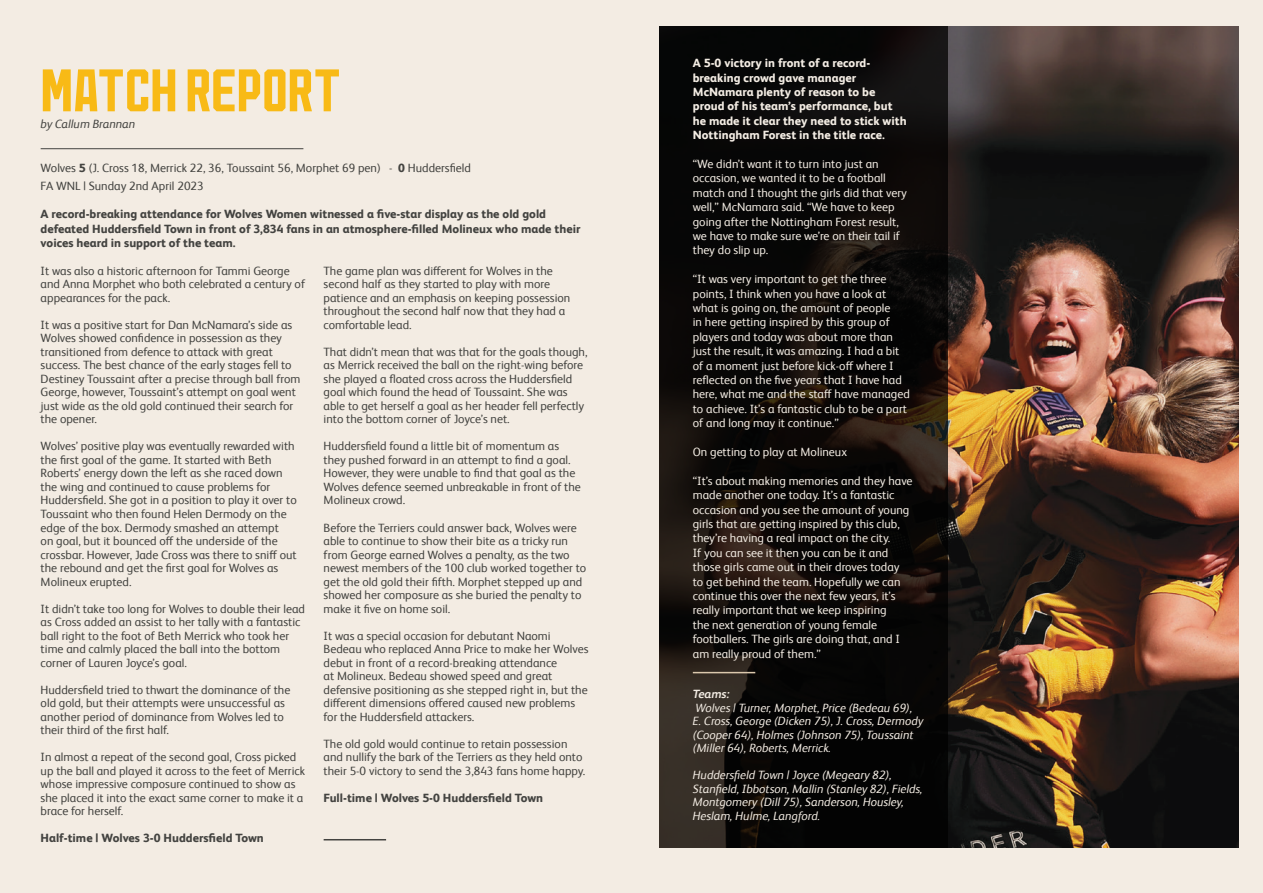
<style>
.page{position:relative;width:1263px;height:893px;background:#f3ece3}
.page>*{position:absolute;margin:0;border:0;box-sizing:border-box;transform-origin:0 0}
.t1{font:63px "Wolves";color:#f8ba16}
.t2{font:12px/13.5px "FS Albert Pro";color:#434340}
.t3{font:12px/14.4px "FS Albert Pro";color:#f3ece3}
.t4{font:italic 12px/13.5px "FS Albert Pro";color:#f3ece3}
.t5{font:800 12px/14.4px "FS Albert Pro";color:#434340}
.t6{font:800 12px/14.4px "FS Albert Pro";color:#f3ece3}
.t7{font:italic 12px "FS Albert Pro";color:#434340}
.t8{font:italic 700 12px "FS Albert Pro";color:#f3ece3}
.s1{font-weight:800}
</style>
<div class="page">
<hr style="left:41px;top:148px;width:262px;height:1px;background:#434340">
<img style="left:947px;top:27px;width:291px;height:821px">
<svg style="left:659px;top:27px;width:288px;height:821px;background:#0e0b09"></svg>
<hr style="left:324px;top:839px;width:62px;height:1px;background:#434340">
<hr style="left:693px;top:672px;width:62px;height:1px;background:#dbc8ad">
<p class="t1" style="left:41px;top:69px;width:302px">MATCH REPORT</p>
<p class="t7" style="left:41px;top:116px;width:96px">by Callum Brannan</p>
<p class="t2" style="left:41px;top:160px;width:432px">Wolves <span class="s1">5</span> (J. Cross 18, Merrick 22, 36, Toussaint 56, Morphet 69 pen) - <span class="s1">0</span> Huddersfield</p>
<p class="t2" style="left:41px;top:178px;width:165px">FA WNL | Sunday 2nd April 2023</p>
<p class="t5" style="left:41px;top:206px;width:541px">A record-breaking attendance for Wolves Women witnessed a five-star display as the old gold defeated Huddersfield Town in front of 3,834 fans in an atmosphere-filled Molineux who made their voices heard in support of the team.</p>
<p class="t2" style="left:41px;top:263px;width:266px">It was also a historic afternoon for Tammi George and Anna Morphet who both celebrated a century of appearances for the pack.</p>
<p class="t2" style="left:41px;top:317px;width:261px">It was a positive start for Dan McNamara’s side as Wolves showed confidence in possession as they transitioned from defence to attack with great success. The best chance of the early stages fell to Destiney Toussaint after a precise through ball from George, however, Toussaint’s attempt on goal went just wide as the old gold continued their search for the opener.</p>
<p class="t2" style="left:41px;top:439px;width:258px">Wolves’ positive play was eventually rewarded with the first goal of the game. It started with Beth Roberts’ energy down the left as she raced down the wing and continued to cause problems for Huddersfield. She got in a position to play it over to Toussaint who then found Helen Dermody on the edge of the box. Dermody smashed an attempt<br>on goal, but it bounced off the underside of the crossbar. However, Jade Cross was there to sniff out the rebound and get the first goal for Wolves as Molineux erupted.</p>
<p class="t2" style="left:41px;top:601px;width:266px">It didn’t take too long for Wolves to double their lead as Cross added an assist to her tally with a fantastic ball right to the foot of Beth Merrick who took her time and calmly placed the ball into the bottom corner of Lauren Joyce’s goal.</p>
<p class="t2" style="left:41px;top:682px;width:251px">Huddersfield tried to thwart the dominance of the old gold, but their attempts were unsuccessful as another period of dominance from Wolves led to their third of the first half.</p>
<p class="t2" style="left:41px;top:749px;width:266px">In almost a repeat of the second goal, Cross picked up the ball and played it across to the feet of Merrick whose impressive composure continued to show as she placed it into the exact same corner to make it a brace for herself.</p>
<p class="t5" style="left:41px;top:830px;width:225px">Half-time | Wolves 3-0 Huddersfield Town</p>
<p class="t2" style="left:324px;top:263px;width:248px">The game plan was different for Wolves in the second half as they started to play with more patience and an emphasis on keeping possession throughout the second half now that they had a comfortable lead.</p>
<p class="t2" style="left:324px;top:344px;width:265px">That didn’t mean that was that for the goals though, as Merrick received the ball on the right-wing before she played a floated cross across the Huddersfield goal which found the head of Toussaint. She was able to get herself a goal as her header fell perfectly into the bottom corner of Joyce’s net.</p>
<p class="t2" style="left:324px;top:439px;width:259px">Huddersfield found a little bit of momentum as they pushed forward in an attempt to find a goal.<br>However, they were unable to find that goal as the Wolves defence seemed unbreakable in front of the Molineux crowd.</p>
<p class="t2" style="left:324px;top:520px;width:264px">Before the Terriers could answer back, Wolves were able to continue to show their bite as a tricky run from George earned Wolves a penalty, as the two newest members of the 100 club worked together to get the old gold their fifth. Morphet stepped up and showed her composure as she buried the penalty to make it five on home soil.</p>
<p class="t2" style="left:324px;top:628px;width:266px">It was a special occasion for debutant Naomi Bedeau who replaced Anna Price to make her Wolves debut in front of a record-breaking attendance<br>at Molineux. Bedeau showed speed and great defensive positioning as she stepped right in, but the different dimensions offered caused new problems for the Huddersfield attackers.</p>
<p class="t2" style="left:324px;top:736px;width:263px">The old gold would continue to retain possession and nullify the bark of the Terriers as they held onto their 5-0 victory to send the 3,843 fans home happy.</p>
<p class="t5" style="left:324px;top:789px;width:221px">Full-time | Wolves 5-0 Huddersfield Town</p>
<p class="t6" style="left:693px;top:55px;width:215px">A 5-0 victory in front of a record&shy;breaking crowd gave manager McNamara plenty of reason to be proud of his team’s performance, but he made it clear they need to stick with Nottingham Forest in the title race.</p>
<p class="t3" style="left:693px;top:156px;width:216px">“We didn’t want it to turn into just an occasion, we wanted it to be a football match and I thought the girls did that very well,” McNamara said. “We have to keep going after the Nottingham Forest result, we have to make sure we’re on their tail if they do slip up.</p>
<p class="t3" style="left:693px;top:271px;width:219px">“It was very important to get the three points, I think when you have a look at what is going on, the amount of people<br>in here getting inspired by this group of players and today was about more than just the result, it was amazing. I had a bit of a moment just before kick-off where I reflected on the five years that I have had here, what me and the staff have managed to achieve. It’s a fantastic club to be a part of and long may it continue.”</p>
<p class="t3" style="left:693px;top:444px;width:156px">On getting to play at Molineux</p>
<p class="t3" style="left:693px;top:473px;width:221px">“It’s about making memories and they have made another one today. It’s a fantastic occasion and you see the amount of young girls that are getting inspired by this club, they’re having a real impact on the city.<br>If you can see it then you can be it and those girls came out in their droves today to get behind the team. Hopefully we can continue this over the next few years, it’s really important that we keep inspiring<br>the next generation of young female footballers. The girls are doing that, and I am really proud of them.”</p>
<p class="t8" style="left:693px;top:685px;width:38px">Teams:</p>
<p class="t4" style="left:693px;top:700px;width:232px">Wolves | Turner, Morphet, Price (Bedeau 69),<br>E. Cross, George (Dicken 75), J. Cross, Dermody (Cooper 64), Holmes (Johnson 75), Toussaint (Miller 64), Roberts, Merrick.</p>
<p class="t4" style="left:693px;top:768px;width:231px">Huddersfield Town | Joyce (Megeary 82), Stanfield, Ibbotson, Mallin (Stanley 82), Fields, Montgomery (Dill 75), Sanderson, Housley, Heslam, Hulme, Langford.</p>
</div>
